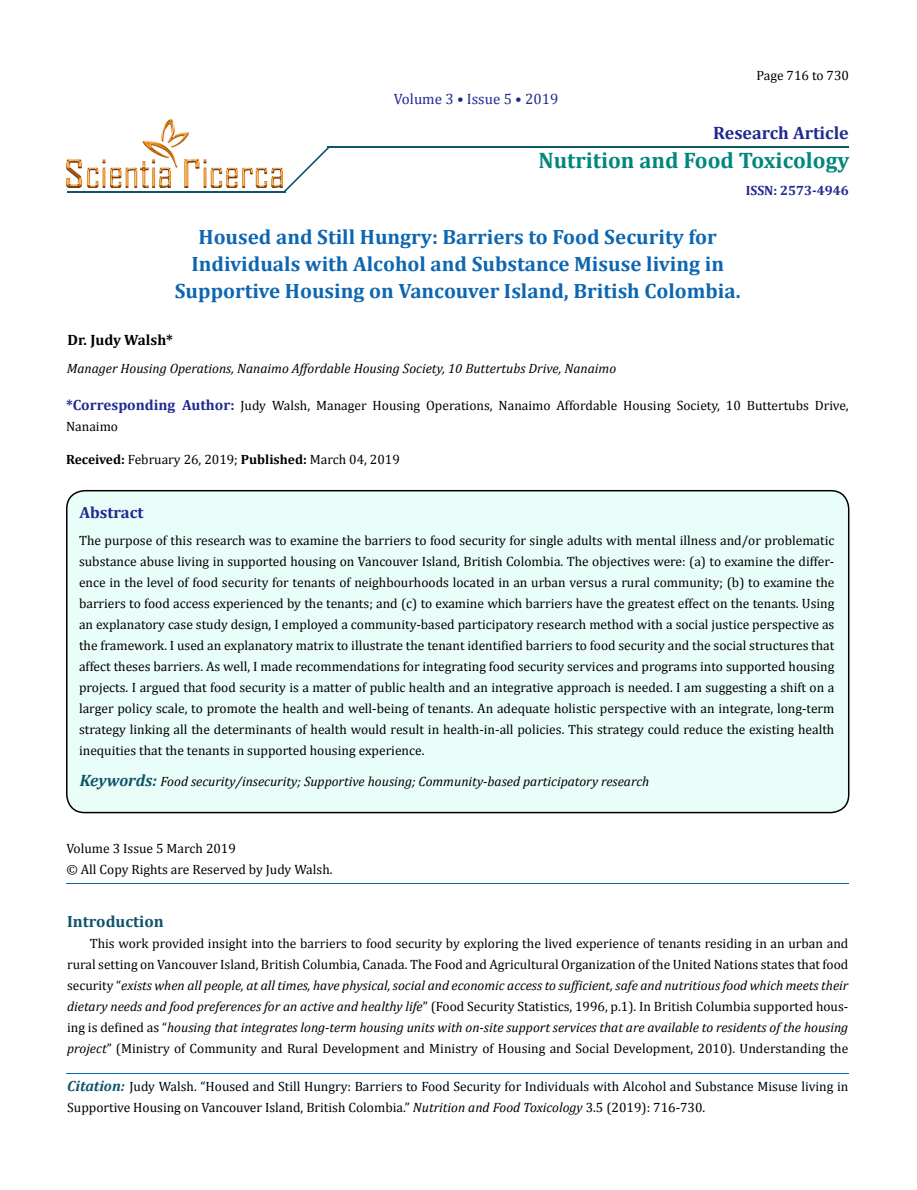
<style>
.page{position:relative;width:917px;height:1190px;background:#fff}
.page>*{position:absolute;margin:0;border:0;box-sizing:border-box;transform-origin:0 0}
.t1{font:700 22.5px "Cambria";color:#00877d}
.t2{font:700 20.85px/27px "Cambria";color:#0d66b1;text-align:center}
.t3{font:700 18px "Cambria";color:#202891}
.t4{font:700 16.35px "Cambria";color:#0e546a}
.t5{font:700 16.35px "Cambria";color:#202891}
.t6{font:15px "Cambria";color:#202891}
.t7{font:700 15px "Cambria";color:#000}
.t8{font:13.5px/21px "Cambria";color:#000}
.t9{font:italic 13.5px "Cambria";color:#000}
.t10{font:700 13.5px "Cambria";color:#202891}
.s1{font-weight:700;font-size:14.85px;color:#202891}
.s2{font-weight:700}
.s3{font-weight:700;font-size:16.5px;color:#0e546a}
.s4{font-style:italic}
.s5{font-weight:700;font-style:italic;font-size:14.85px;color:#0e546a}
</style>
<div class="page">
<div style="left:67px;top:490px;width:781px;height:322px;background:#e9fdf9;border-radius:18px"></div>
<div style="left:66px;top:490px;width:783px;height:323px;border:2px solid #000;border-radius:18px"></div>
<hr style="left:327px;top:146px;width:521px;height:2px;background:#0e546a">
<hr style="left:67px;top:191px;width:218px;height:2px;background:#0e546a">
<svg style="left:284px;top:148px;width:45px;height:45px"></svg>
<hr style="left:67px;top:1073px;width:781px;height:1px;background:#0d66b1">
<hr style="left:67px;top:883px;width:781px;height:1px;background:#0d66b1">
<img style="left:67px;top:119px;width:216px;height:68px">
<p class="t6" style="left:394px;top:90px;width:166px">Volume 3 • Issue 5 • 2019</p>
<p class="t8" style="left:756px;top:64px;width:94px">Page 716 to 730</p>
<h3 class="t3" style="left:713px;top:121px;width:137px">Research Article</h3>
<h1 class="t1" style="left:538px;top:147px;width:312px">Nutrition and Food Toxicology</h1>
<p class="t10" style="left:745px;top:183px;width:104px">ISSN: 2573-4946</p>
<h2 class="t2" style="left:175px;top:222px;width:567px">Housed and Still Hungry: Barriers to Food Security for<br>Individuals with Alcohol and Substance Misuse living in<br>Supportive Housing on Vancouver Island, British Colombia.</h2>
<p class="t7" style="left:68px;top:330px;width:107px">Dr. Judy Walsh*</p>
<p class="t9" style="left:67px;top:360px;width:551px">Manager Housing Operations, Nanaimo Affordable Housing Society, 10 Buttertubs Drive, Nanaimo</p>
<p class="t8" style="left:66px;top:395px;width:784px"><span class="s1">*Corresponding Author:</span> Judy Walsh, Manager Housing Operations, Nanaimo Affordable Housing Society, 10 Buttertubs Drive,<br>Nanaimo</p>
<p class="t8" style="left:66px;top:449px;width:335px"><span class="s2">Received:</span> February 26, 2019; <span class="s2">Published:</span> March 04, 2019</p>
<p class="t5" style="left:80px;top:502px;width:65px">Abstract</p>
<p class="t8" style="left:79px;top:529px;width:757px;text-align:justify">The purpose of this research was to examine the barriers to food security for single adults with mental illness and/or problematic substance abuse living in supported housing on Vancouver Island, British Colombia. The objectives were: (a) to examine the differ&shy;ence in the level of food security for tenants of neighbourhoods located in an urban versus a rural community; (b) to examine the barriers to food access experienced by the tenants; and (c) to examine which barriers have the greatest effect on the tenants. Using an explanatory case study design, I employed a community-based participatory research method with a social justice perspective as the framework. I used an explanatory matrix to illustrate the tenant identified barriers to food security and the social structures that affect theses barriers. As well, I made recommendations for integrating food security services and programs into supported housing projects. I argued that food security is a matter of public health and an integrative approach is needed. I am suggesting a shift on a larger policy scale, to promote the health and well-being of tenants. An adequate holistic perspective with an integrate, long-term strategy linking all the determinants of health would result in health-in-all policies. This strategy could reduce the existing health inequities that the tenants in supported housing experience.</p>
<p class="t9" style="left:80px;top:773px;width:571px"><span class="s3">Keywords:</span> Food security/insecurity; Supportive housing; Community-based participatory research</p>
<p class="t8" style="left:66px;top:838px;width:268px">Volume 3 Issue 5 March 2019<br>© All Copy Rights are Reserved by Judy Walsh.</p>
<p class="t4" style="left:67px;top:911px;width:98px">Introduction</p>
<p class="t8" style="left:67px;top:932px;width:782px;text-align:justify;text-indent:23px">This work provided insight into the barriers to food security by exploring the lived experience of tenants residing in an urban and rural setting on Vancouver Island, British Columbia, Canada. The Food and Agricultural Organization of the United Nations states that food security “<span class="s4">exists when all people, at all times, have physical, social and economic access to sufficient, safe and nutritious food which meets their dietary needs and food preferences for an active and healthy life</span>” (Food Security Statistics, 1996, p.1). In British Columbia supported hous&shy;ing is defined as “<span class="s4">housing that integrates long-term housing units with on-site support services that are available to residents of the housing project</span>” (Ministry of Community and Rural Development and Ministry of Housing and Social Development, 2010). Understanding the</p>
<p class="t8" style="left:67px;top:1076px;width:782px"><span class="s5">Citation:</span> Judy Walsh. “Housed and Still Hungry: Barriers to Food Security for Individuals with Alcohol and Substance Misuse living in<br>Supportive Housing on Vancouver Island, British Colombia.” <span class="s4">Nutrition and Food Toxicology</span> 3.5 (2019): 716-730.</p>
</div>
